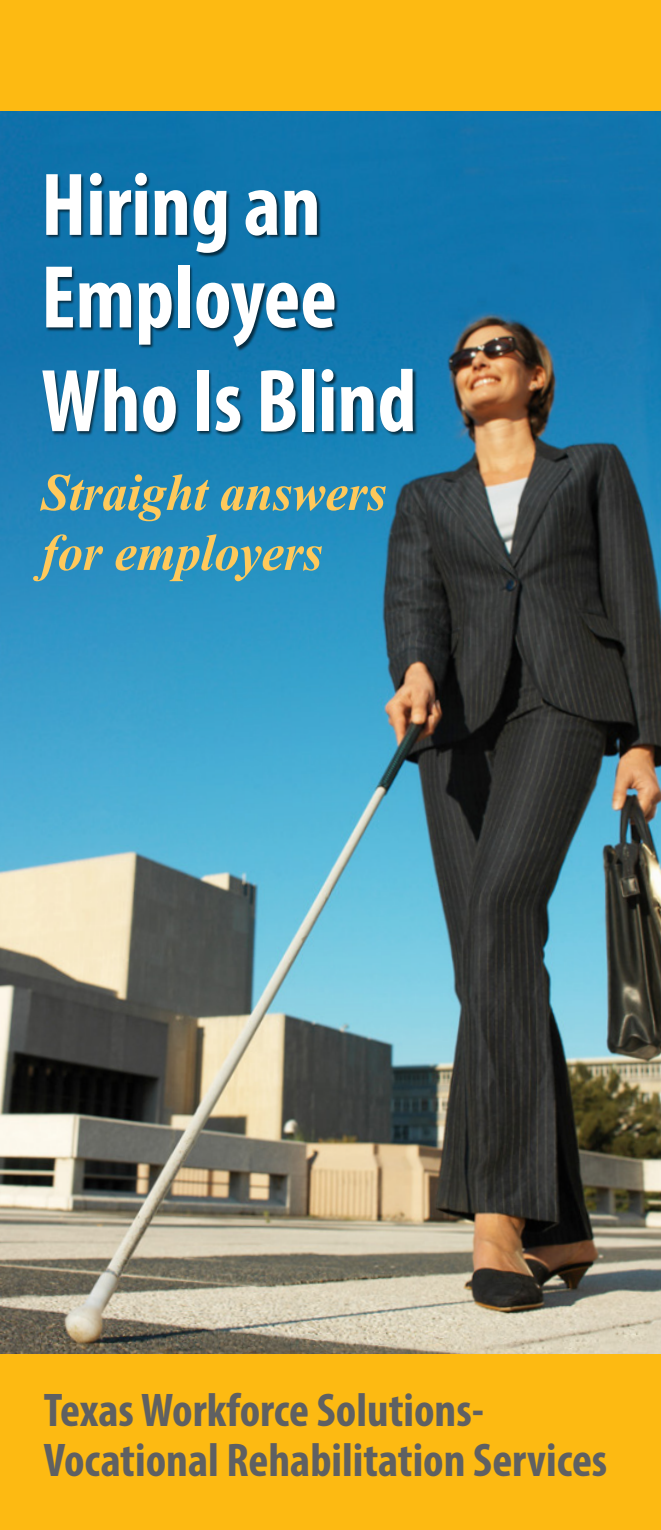
<style>
.page{position:relative;width:661px;height:1530px;background:#fff}
.page>*{position:absolute;margin:0;border:0;box-sizing:border-box;transform-origin:0 0}
.Header_1{font:700 condensed 90px/92.5px "Myriad Pro";color:#fff}
.Header_2_cover{font:italic 700 52.5px/60px "Times New Roman";letter-spacing:-.005em;color:#ffc95b;scale:.96 1}
.Question{font:700 condensed 47.5px/50px "Myriad Pro";color:#5f6062}
</style>
<div class="page">
<img style="left:0;top:111px;width:660px;height:1243px">
<div style="left:0;top:1355px;width:660px;height:175px;background:#fdba12"></div>
<div style="left:43px;top:173px;width:374px;height:263px;background:#000;opacity:.62"></div>
<div style="left:0;top:0;width:660px;height:111px;background:#fdba12"></div>
<h1 class="Header_1" style="left:41px;top:157px;width:297px">Hiring an<br>Employee</h1>
<h1 class="Header_1" style="left:41px;top:353px;width:376px">Who Is Blind</h1>
<h2 class="Header_2_cover" style="left:41px;top:461px;width:361px">Straight answers for employers</h2>
<p class="Question" style="left:44px;top:1384px;width:564px">Texas Workforce Solutions-<br>Vocational Rehabilitation Services</p>
</div>
